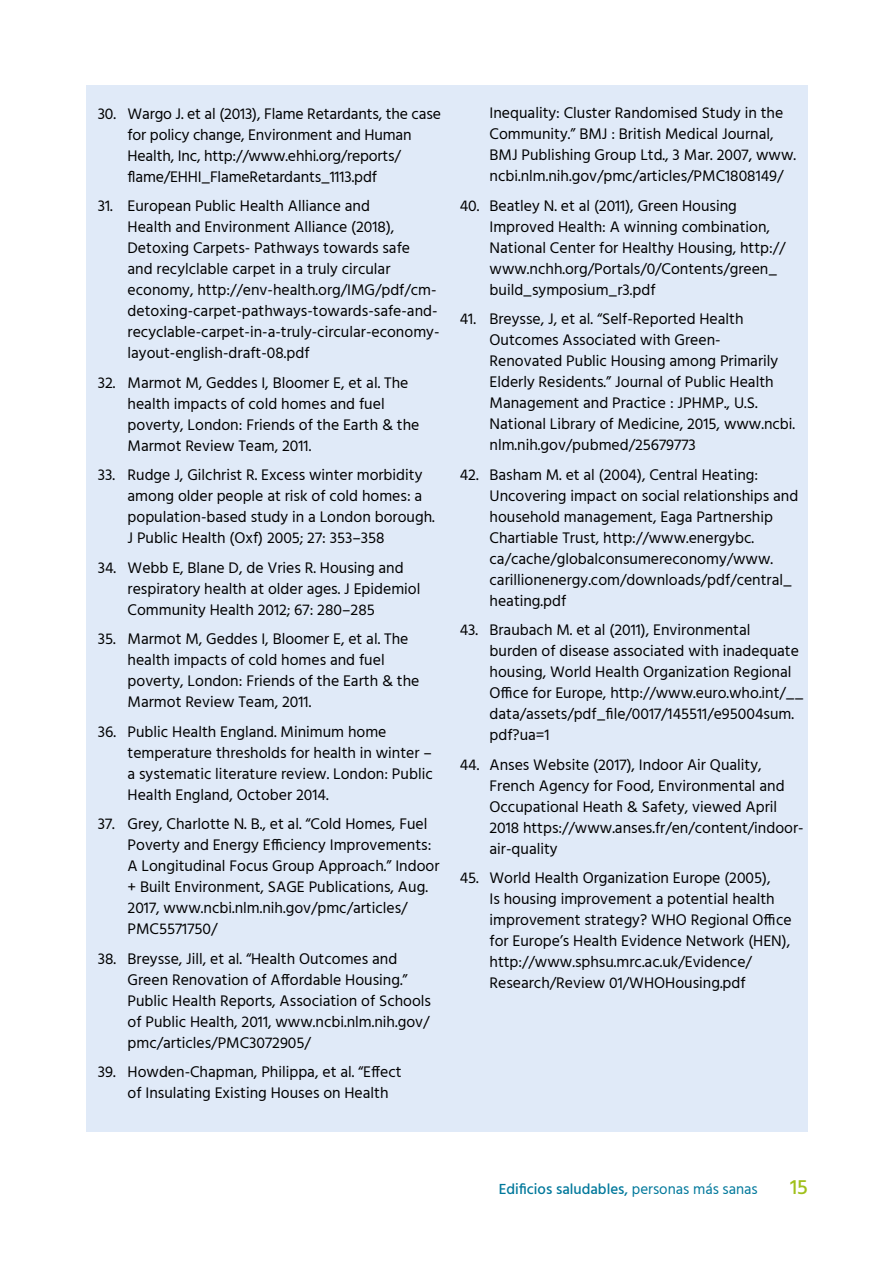
<style>
.page{position:relative;width:893px;height:1263px;background:#fff}
.page>*{position:absolute;margin:0;border:0;box-sizing:border-box;transform-origin:0 0}
.t1{font:500 21px "Hind";color:#a0c01b}
.t2{font:15.75px/21px "Hind";color:#000}
.t3{font:500 15px "Hind";color:#00789b}
.s1{font-weight:400}
</style>
<div class="page">
<div style="left:86px;top:85px;width:721px;height:1046px;background:#e0eaf8"></div>
<p class="t2" style="left:128px;top:104px;width:315px;text-indent:-30px">30. Wargo J. et al (2013), Flame Retardants, the case for policy change, Environment and Human Health, Inc, http://www.ehhi.org/reports/ flame/EHHI_FlameRetardants_1113.pdf</p>
<p class="t2" style="left:128px;top:196px;width:313px;text-indent:-30px">31. European Public Health Alliance and<br>Health and Environment Alliance (2018), Detoxing Carpets- Pathways towards safe<br>and recylclable carpet in a truly circular economy, http://env-health.org/IMG/pdf/cm&shy;detoxing-carpet-pathways-towards-safe-and&shy;recyclable-carpet-in-a-truly-circular-economy&shy;layout-english-draft-08.pdf</p>
<p class="t2" style="left:128px;top:373px;width:293px;text-indent:-30px">32. Marmot M, Geddes I, Bloomer E, et al. The health impacts of cold homes and fuel poverty, London: Friends of the Earth &amp; the Marmot Review Team, 2011.</p>
<p class="t2" style="left:128px;top:465px;width:309px;text-indent:-30px">33. Rudge J, Gilchrist R. Excess winter morbidity among older people at risk of cold homes: a population-based study in a London borough.<br>J Public Health (Oxf) 2005; 27: 353–358</p>
<p class="t2" style="left:128px;top:558px;width:294px;text-indent:-30px">34. Webb E, Blane D, de Vries R. Housing and respiratory health at older ages. J Epidemiol<br>Community Health 2012; 67: 280–285</p>
<p class="t2" style="left:128px;top:629px;width:293px;text-indent:-30px">35. Marmot M, Geddes I, Bloomer E, et al. The health impacts of cold homes and fuel poverty, London: Friends of the Earth &amp; the Marmot Review Team, 2011.</p>
<p class="t2" style="left:128px;top:722px;width:307px;text-indent:-30px">36. Public Health England. Minimum home temperature thresholds for health in winter – a systematic literature review. London: Public Health England, October 2014.</p>
<p class="t2" style="left:128px;top:814px;width:313px;text-indent:-30px">37. Grey, Charlotte N. B., et al. “Cold Homes, Fuel Poverty and Energy Efficiency Improvements:<br>A Longitudinal Focus Group Approach.” Indoor + Built Environment, SAGE Publications, Aug.<br>2017, www.ncbi.nlm.nih.gov/pmc/articles/ PMC5571750/</p>
<p class="t2" style="left:128px;top:949px;width:305px;text-indent:-30px">38. Breysse, Jill, et al. “Health Outcomes and Green Renovation of Affordable Housing.” Public Health Reports, Association of Schools of Public Health, 2011, www.ncbi.nlm.nih.gov/ pmc/articles/PMC3072905/</p>
<p class="t2" style="left:128px;top:1062px;width:276px;text-indent:-30px">39. Howden-Chapman, Philippa, et al. “Effect of Insulating Existing Houses on Health</p>
<p class="t2" style="left:489px;top:104px;width:308px">Inequality: Cluster Randomised Study in the Community.” BMJ : British Medical Journal, BMJ Publishing Group Ltd., 3 Mar. 2007, www. ncbi.nlm.nih.gov/pmc/articles/PMC1808149/</p>
<p class="t2" style="left:489px;top:196px;width:298px;text-indent:-30px">40. Beatley N. et al (2011), Green Housing Improved Health: A winning combination, National Center for Healthy Housing, http:// www.nchh.org/Portals/0/Contents/green_ build_symposium_r3.pdf</p>
<p class="t2" style="left:489px;top:309px;width:307px;text-indent:-30px">41. Breysse, J, et al. “Self-Reported Health Outcomes Associated with Green-Renovated Public Housing among Primarily Elderly Residents.” Journal of Public Health Management and Practice : JPHMP., U.S.<br>National Library of Medicine, 2015, www.ncbi. nlm.nih.gov/pubmed/25679773</p>
<p class="t2" style="left:489px;top:465px;width:310px;text-indent:-30px">42. Basham M. et al (2004), Central Heating:<br>Uncovering impact on social relationships and household management, Eaga Partnership Chartiable Trust, http://www.energybc. ca/cache/globalconsumereconomy/www. carillionenergy.com/downloads/pdf/central_ heating.pdf</p>
<p class="t2" style="left:489px;top:620px;width:316px;text-indent:-30px">43. Braubach M. et al (2011), Environmental<br>burden of disease associated with inadequate housing, World Health Organization Regional Office for Europe, http://www.euro.who.int/__ data/assets/pdf_file/0017/145511/e95004sum. pdf?ua=1</p>
<p class="t2" style="left:489px;top:755px;width:316px;text-indent:-30px">44. Anses Website (2017), Indoor Air Quality, French Agency for Food, Environmental and Occupational Heath &amp; Safety, viewed April 2018 https://www.anses.fr/en/content/indoor&shy;air-quality</p>
<p class="t2" style="left:489px;top:868px;width:304px;text-indent:-30px">45. World Health Organization Europe (2005),<br>Is housing improvement a potential health improvement strategy? WHO Regional Office for Europe’s Health Evidence Network (HEN), http://www.sphsu.mrc.ac.uk/Evidence/ Research/Review 01/WHOHousing.pdf</p>
<p class="t3" style="left:499px;top:1178px;width:260px">Edificios saludables, <span class="s1">personas más sanas</span></p>
<h1 class="t1" style="left:790px;top:1172px;width:19px">15</h1>
</div>
